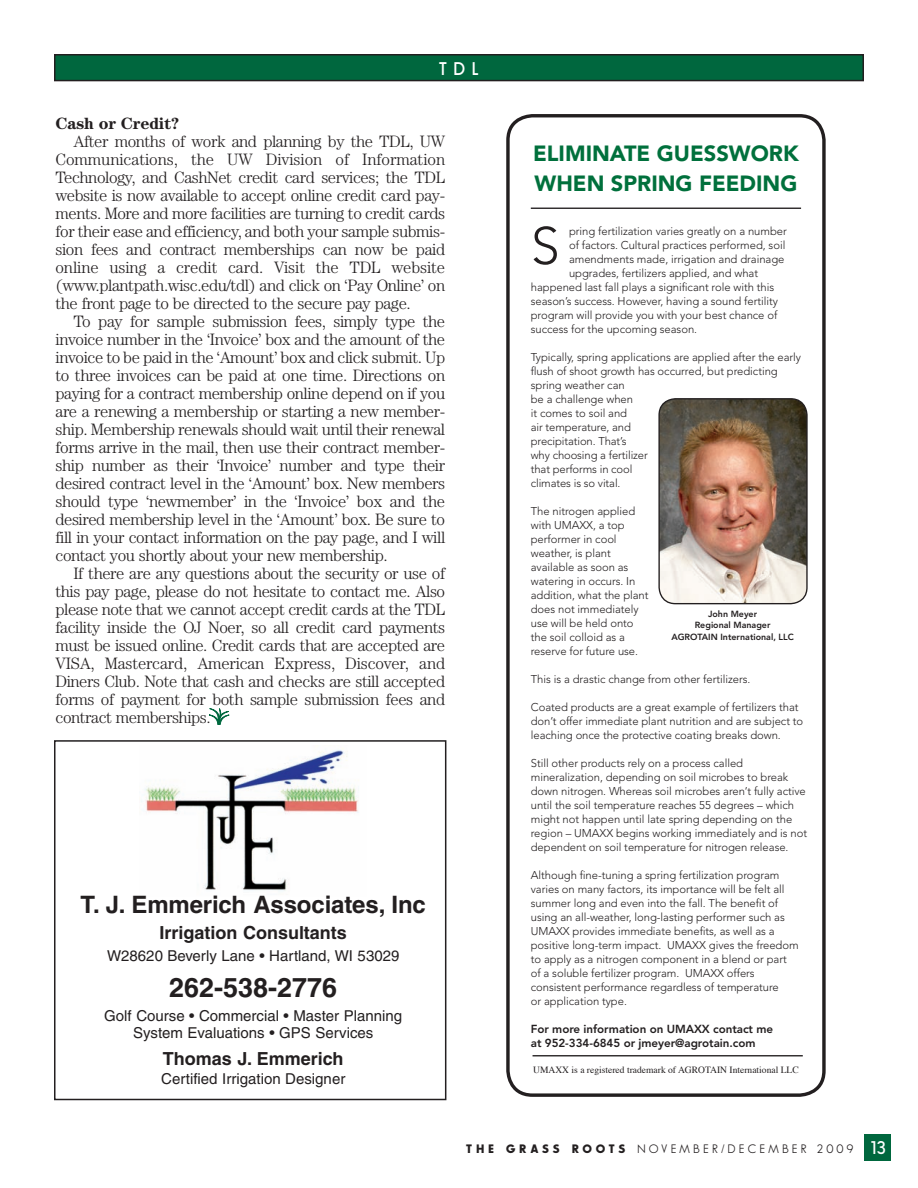
<style>
.page{position:relative;width:918px;height:1188px;background:#fff}
.page>*{position:absolute;margin:0;border:0;box-sizing:border-box;transform-origin:0 0}
.t1{font:300 51.9px "Avenir LT Std";color:#231f20}
.t2{font:700 27px "Helvetica";color:#231f20}
.t3{font:700 24px "Helvetica";letter-spacing:-.005em;color:#231f20}
.t4{font:900 21.9px/30px "Avenir LT Std";color:#00703c}
.t5{font:700 18px "Helvetica";color:#231f20}
.t6{font:600 18px "Sans Serif FLF";color:#fff}
.t7{font:300 16.5px/18px "Century";letter-spacing:-.025em;color:#231f20;text-align:justify}
.t8{font:700 16.5px "Century";letter-spacing:-.01em;color:#231f20}
.t9{font:15px/16.5px "Helvetica";color:#231f20;text-align:center}
.t10{font:12px "Sans Serif FLF";letter-spacing:.26em;color:#231f20}
.t11{font:800 11.55px/14px "Avenir LT Std";letter-spacing:-.005em;color:#231f20}
.t12{font:300 11.25px/14px "Avenir LT Std";letter-spacing:-.005em;color:#231f20}
.t13{font:9.6px "Times";color:#231f20}
.t14{font:800 8.85px/11.6px "Avenir LT Std";color:#231f20;text-align:center}
.s1{font-weight:700}
.s2{font-weight:600;font-size:18px;color:#fff}
</style>
<div class="page">
<div style="left:864px;top:1134px;width:27px;height:27px;background:#00673e"></div>
<div style="left:55px;top:55px;width:808px;height:26px;background:#00673e"></div>
<div style="left:54px;top:54px;width:810px;height:27px;border:2px solid #231f20"></div>
<svg style="left:209px;top:708px;width:20px;height:17px"></svg>
<div style="left:54px;top:740px;width:392px;height:360px;border:2px solid #231f20"></div>
<img style="left:141px;top:750px;width:218px;height:141px">
<div style="left:506px;top:114px;width:320px;height:983px;border:3px solid #231f20;border-radius:25px"></div>
<hr style="left:533px;top:1055px;width:270px;height:1px;background:#231f20">
<img style="left:659px;top:399px;width:148px;height:205px;border-radius:16px">
<div style="left:658px;top:398px;width:150px;height:206px;border:1px solid #231f20;border-radius:16px"></div>
<hr style="left:531px;top:208px;width:270px;height:1px;background:#231f20">
<h3 class="t6" style="left:439px;top:58px;width:42px">TDL</h3>
<h3 class="t8" style="left:56px;top:118px;width:125px">Cash or Credit?</h3>
<p class="t7" style="left:56px;top:134px;width:391px;text-indent:18px">After months of work and planning by the TDL, UW Communications, the UW Division of Information Technology, and CashNet credit card services; the TDL website is now available to accept online credit card pay&shy;ments. More and more facilities are turning to credit cards for their ease and efficiency, and both your sample submis&shy;sion fees and contract memberships can now be paid online using a credit card. Visit the TDL website (www.plantpath.wisc.edu/tdl) and click on ‘Pay Online’ on the front page to be directed to the secure pay page.</p>
<p class="t7" style="left:56px;top:314px;width:391px;text-indent:18px">To pay for sample submission fees, simply type the invoice number in the ‘Invoice’ box and the amount of the invoice to be paid in the ‘Amount’ box and click submit. Up to three invoices can be paid at one time. Directions on paying for a contract membership online depend on if you are a renewing a membership or starting a new member&shy;ship. Membership renewals should wait until their renewal forms arrive in the mail, then use their contract member&shy;ship number as their ‘Invoice’ number and type their desired contract level in the ‘Amount’ box. New members should type ‘newmember’ in the ‘Invoice’ box and the desired membership level in the ‘Amount’ box. Be sure to fill in your contact information on the pay page, and I will contact you shortly about your new membership.</p>
<p class="t7" style="left:56px;top:566px;width:391px;text-indent:18px">If there are any questions about the security or use of this pay page, please do not hesitate to contact me. Also please note that we cannot accept credit cards at the TDL facility inside the OJ Noer, so all credit card payments must be issued online. Credit cards that are accepted are VISA, Mastercard, American Express, Discover, and Diners Club. Note that cash and checks are still accepted forms of payment for both sample submission fees and contract memberships.</p>
<h3 class="t3" style="left:81px;top:896px;width:347px">T. J. Emmerich Associates, Inc</h3>
<h3 class="t5" style="left:160px;top:926px;width:189px">Irrigation Consultants</h3>
<h3 class="t9" style="left:107px;top:949px;width:294px">W28620 Beverly Lane • Hartland, WI 53029</h3>
<h2 class="t2" style="left:169px;top:978px;width:170px">262-538-2776</h2>
<h3 class="t9" style="left:104px;top:1009px;width:299px">Golf Course • Commercial • Master Planning<br>System Evaluations • GPS Services</h3>
<h3 class="t5" style="left:163px;top:1052px;width:182px">Thomas J. Emmerich</h3>
<h3 class="t9" style="left:161px;top:1072px;width:186px">Certified Irrigation Designer</h3>
<h3 class="t4" style="left:533px;top:140px;width:267px">ELIMINATE GUESSWORK<br>WHEN SPRING FEEDING</h3>
<h1 class="t1" style="left:531px;top:225px;width:30px">S</h1>
<p class="t12" style="left:569px;top:225px;width:219px">pring fertilization varies greatly on a number</p>
<p class="t12" style="left:569px;top:239px;width:218px">of factors. Cultural practices performed, soil</p>
<p class="t12" style="left:569px;top:253px;width:217px">amendments made, irrigation and drainage</p>
<p class="t12" style="left:569px;top:267px;width:191px">upgrades, fertilizers applied, and what</p>
<p class="t12" style="left:531px;top:281px;width:245px">happened last fall plays a significant role with this</p>
<p class="t12" style="left:531px;top:295px;width:249px">season’s success. However, having a sound fertility</p>
<p class="t12" style="left:531px;top:309px;width:248px">program will provide you with your best chance of</p>
<p class="t12" style="left:531px;top:323px;width:168px">success for the upcoming season.</p>
<p class="t12" style="left:531px;top:351px;width:272px">Typically, spring applications are applied after the early flush of shoot growth has occurred, but predicting spring weather can<br>be a challenge when<br>it comes to soil and<br>air temperature, and<br>precipitation. That’s<br>why choosing a fertilizer<br>that performs in cool<br>climates is so vital.</p>
<p class="t12" style="left:531px;top:505px;width:119px">The nitrogen applied with UMAXX, a top performer in cool weather, is plant available as soon as watering in occurs. In addition, what the plant does not immediately use will be held onto the soil colloid as a reserve for future use.</p>
<p class="t12" style="left:531px;top:673px;width:221px">This is a drastic change from other fertilizers.</p>
<p class="t12" style="left:531px;top:701px;width:274px">Coated products are a great example of fertilizers that don’t offer immediate plant nutrition and are subject to leaching once the protective coating breaks down.</p>
<p class="t12" style="left:531px;top:757px;width:278px">Still other products rely on a process called mineralization, depending on soil microbes to break down nitrogen. Whereas soil microbes aren’t fully active until the soil temperature reaches 55 degrees – which might not happen until late spring depending on the region – UMAXX begins working immediately and is not dependent on soil temperature for nitrogen release.</p>
<p class="t12" style="left:531px;top:869px;width:269px">Although fine-tuning a spring fertilization program varies on many factors, its importance will be felt all summer long and even into the fall. The benefit of using an all-weather, long-lasting performer such as UMAXX provides immediate benefits, as well as a positive long-term impact. UMAXX gives the freedom to apply as a nitrogen component in a blend or part of a soluble fertilizer program. UMAXX offers consistent performance regardless of temperature<br>or application type.</p>
<p class="t11" style="left:531px;top:1023px;width:244px">For more information on UMAXX contact me at 952-334-6845 or jmeyer@agrotain.com</p>
<p class="t14" style="left:671px;top:608px;width:124px">John Meyer<br>Regional Manager<br>AGROTAIN International, LLC</p>
<p class="t13" style="left:533px;top:1065px;width:267px">UMAXX is a registered trademark of AGROTAIN International LLC</p>
<p class="t10" style="left:466px;top:1142px;width:422px"><span class="s1">THE GRASS ROOTS</span> NOVEMBER/DECEMBER 2009 <span class="s2">13</span></p>
</div>
